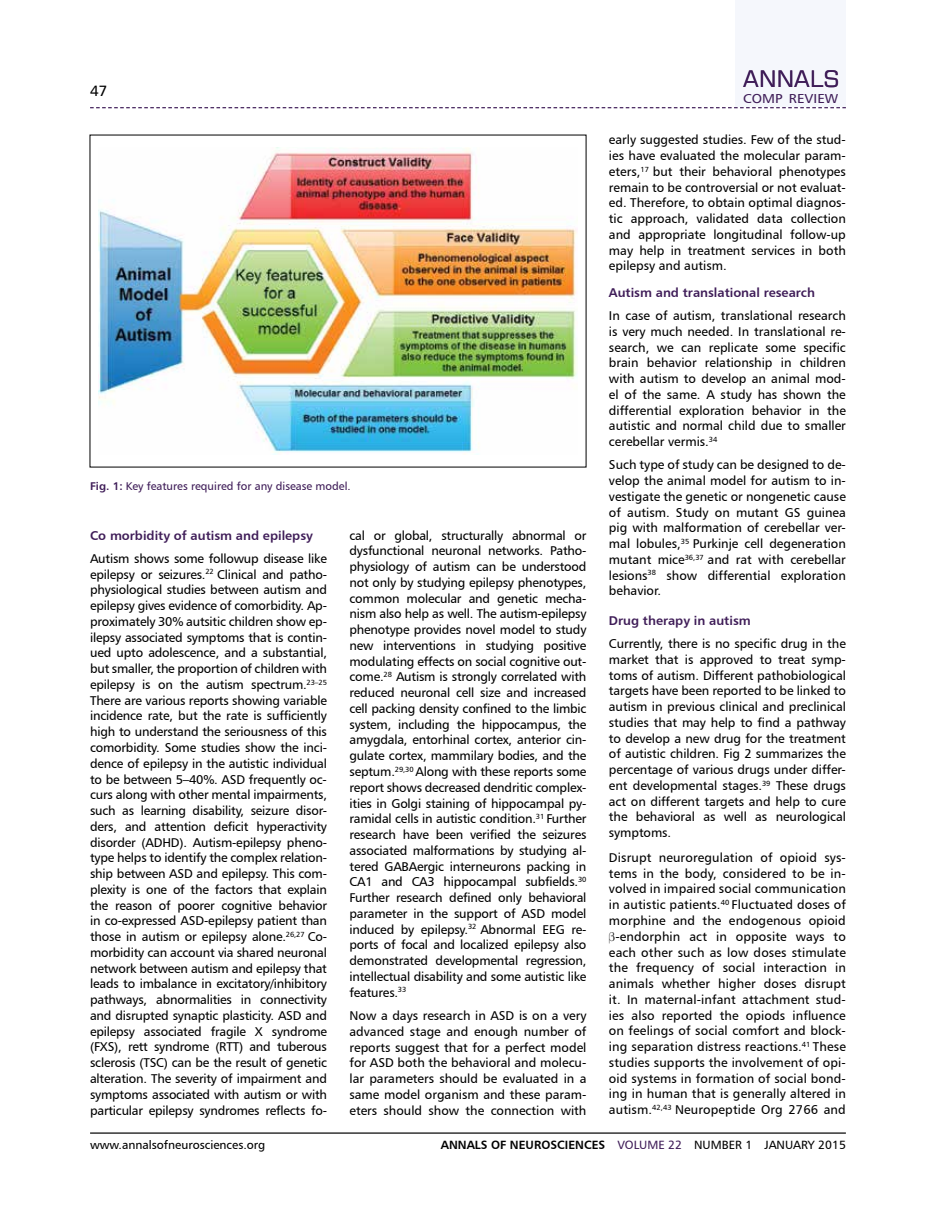
<style>
.page{position:relative;width:936px;height:1206px;background:#fff}
.page>*{position:absolute;margin:0;border:0;box-sizing:border-box;transform-origin:0 0}
.t1{font:22.8px "Square 721 BT";letter-spacing:.005em;color:#3f1d58}
.t2{font:15px "Humanist 777 BT Roman B";color:#000}
.t3{font:12.9px "Humanist 777 BT Roman B";color:#3f1d58;scale:1.09 1}
.t4{font:12.75px/15.8px "Humanist 777 BT Roman B";letter-spacing:.01em;color:#000;text-align:justify}
.t5{font:12.75px "Humanist 777 BT Bold B";color:#3f1d58}
.t6{font:12px "Humanist 777 BT Bold B";color:#000}
.t7{font:12px "Humanist 777 BT Roman B";color:#000}
.t8{font:11.25px "Humanist 777 BT Roman B";color:#3f1d58}
.s1{font-family:"Humanist 777 BT Bold B"}
.s2{font-family:"Humanist 777 BT Roman B";color:#3f1d58}
.s3{font-family:"Humanist 777 BT Roman B"}
</style>
<div class="page">
<hr style="left:90px;top:1132px;width:755px;height:1px;background:#000">
<svg style="left:90px;top:107px;width:755px;height:1px"></svg>
<div style="left:735px;top:0;width:110px;height:107px;background:#f5f7fc"></div>
<img style="left:99px;top:148px;width:478px;height:306px">
<p class="t2" style="left:90px;top:82px;width:19px">47</p>
<p class="t8" style="left:90px;top:479px;width:262px"><span class="s1">Fig. 1:</span> Key features required for any disease model.</p>
<p class="t5" style="left:90px;top:527px;width:224px">Co morbidity of autism and epilepsy</p>
<p class="t4" style="left:90px;top:550px;width:238px">Autism shows some followup disease like epilepsy or seizures.<sup>22</sup> Clinical and patho&shy;physiological studies between autism and epilepsy gives evidence of comorbidity. Ap&shy;proximately 30% autsitic children show ep&shy;ilepsy associated symptoms that is contin&shy;ued upto adolescence, and a substantial, but smaller, the proportion of children with epilepsy is on the autism spectrum.<sup>23–25<br></sup>There are various reports showing variable incidence rate, but the rate is sufficiently high to understand the seriousness of this comorbidity. Some studies show the inci&shy;dence of epilepsy in the autistic individual to be between 5–40%. ASD frequently oc&shy;curs along with other mental impairments, such as learning disability, seizure disor&shy;ders, and attention deficit hyperactivity disorder (ADHD). Autism-epilepsy pheno&shy;type helps to identify the complex relation&shy;ship between ASD and epilepsy. This com&shy;plexity is one of the factors that explain the reason of poorer cognitive behavior in co-expressed ASD-epilepsy patient than those in autism or epilepsy alone.<sup>26,27</sup> Co&shy;morbidity can account via shared neuronal network between autism and epilepsy that leads to imbalance in excitatory/inhibitory pathways, abnormalities in connectivity and disrupted synaptic plasticity. ASD and epilepsy associated fragile X syndrome (FXS), rett syndrome (RTT) and tuberous sclerosis (TSC) can be the result of genetic alteration. The severity of impairment and symptoms associated with autism or with particular epilepsy syndromes reflects fo-</p>
<p class="t4" style="left:349px;top:527px;width:238px">cal or global, structurally abnormal or dysfunctional neuronal networks. Patho&shy;physiology of autism can be understood not only by studying epilepsy phenotypes, common molecular and genetic mecha&shy;nism also help as well. The autism-epilepsy phenotype provides novel model to study new interventions in studying positive modulating effects on social cognitive out&shy;come.<sup>28</sup> Autism is strongly correlated with reduced neuronal cell size and increased cell packing density confined to the limbic system, including the hippocampus, the amygdala, entorhinal cortex, anterior cin&shy;gulate cortex, mammilary bodies, and the septum.<sup>29,30</sup> Along with these reports some report shows decreased dendritic complex&shy;ities in Golgi staining of hippocampal py&shy;ramidal cells in autistic condition.<sup>31</sup> Further research have been verified the seizures associated malformations by studying al&shy;tered GABAergic interneurons packing in CA1 and CA3 hippocampal subfields.<sup>30<br></sup>Further research defined only behavioral parameter in the support of ASD model induced by epilepsy.<sup>32</sup> Abnormal EEG re&shy;ports of focal and localized epilepsy also demonstrated developmental regression, intellectual disability and some autistic like features.<sup>33</sup></p>
<p class="t4" style="left:349px;top:1007px;width:238px">Now a days research in ASD is on a very advanced stage and enough number of reports suggest that for a perfect model for ASD both the behavioral and molecu&shy;lar parameters should be evaluated in a same model organism and these param&shy;eters should show the connection with</p>
<h1 class="t1" style="left:743px;top:64px;width:98px">ANNALS</h1>
<p class="t3" style="left:742px;top:90px;width:89px">COMP REVIEW</p>
<p class="t4" style="left:608px;top:132px;width:238px">early suggested studies. Few of the stud&shy;ies have evaluated the molecular param&shy;eters,<sup>17</sup> but their behavioral phenotypes remain to be controversial or not evaluat&shy;ed. Therefore, to obtain optimal diagnos&shy;tic approach, validated data collection and appropriate longitudinal follow-up may help in treatment services in both epilepsy and autism.</p>
<p class="t5" style="left:608px;top:284px;width:207px">Autism and translational research</p>
<p class="t4" style="left:608px;top:307px;width:238px">In case of autism, translational research is very much needed. In translational re&shy;search, we can replicate some specific brain behavior relationship in children with autism to develop an animal mod&shy;el of the same. A study has shown the differential exploration behavior in the autistic and normal child due to smaller cerebellar vermis.<sup>34</sup></p>
<p class="t4" style="left:608px;top:456px;width:238px">Such type of study can be designed to de&shy;velop the animal model for autism to in&shy;vestigate the genetic or nongenetic cause of autism. Study on mutant GS guinea pig with malformation of cerebellar ver&shy;mal lobules,<sup>35</sup> Purkinje cell degeneration mutant mice<sup>36,37</sup> and rat with cerebellar lesions<sup>38</sup> show differential exploration behavior.</p>
<p class="t5" style="left:608px;top:612px;width:143px">Drug therapy in autism</p>
<p class="t4" style="left:608px;top:635px;width:238px">Currently, there is no specific drug in the market that is approved to treat symp&shy;toms of autism. Different pathobiological targets have been reported to be linked to autism in previous clinical and preclinical studies that may help to find a pathway to develop a new drug for the treatment of autistic children. Fig 2 summarizes the percentage of various drugs under differ&shy;ent developmental stages.<sup>39</sup> These drugs act on different targets and help to cure the behavioral as well as neurological symptoms.</p>
<p class="t4" style="left:608px;top:849px;width:238px;text-align:center">Disrupt neuroregulation of opioid sys&shy;tems in the body, considered to be in&shy;volved in impaired social communication in autistic patients.<sup>40</sup> Fluctuated doses of morphine and the endogenous opioid -endorphin act in opposite ways to each other such as low doses stimulate the frequency of social interaction in animals whether higher doses disrupt it. In maternal-infant attachment stud&shy;ies also reported the opiods influence on feelings of social comfort and block&shy;ing separation distress reactions.<sup>41</sup> These studies supports the involvement of opi&shy;oid systems in formation of social bond&shy;ing in human that is generally altered in autism.<sup>42,43</sup> Neuropeptide Org 2766 and</p>
<p class="t7" style="left:90px;top:1136px;width:177px">www.annalsofneurosciences.org</p>
<p class="t6" style="left:440px;top:1136px;width:406px">ANNALS OF NEUROSCIENCES <span class="s2">VOLUME 22</span> <span class="s3">NUMBER 1 JANUARY 2015</span></p>
</div>
